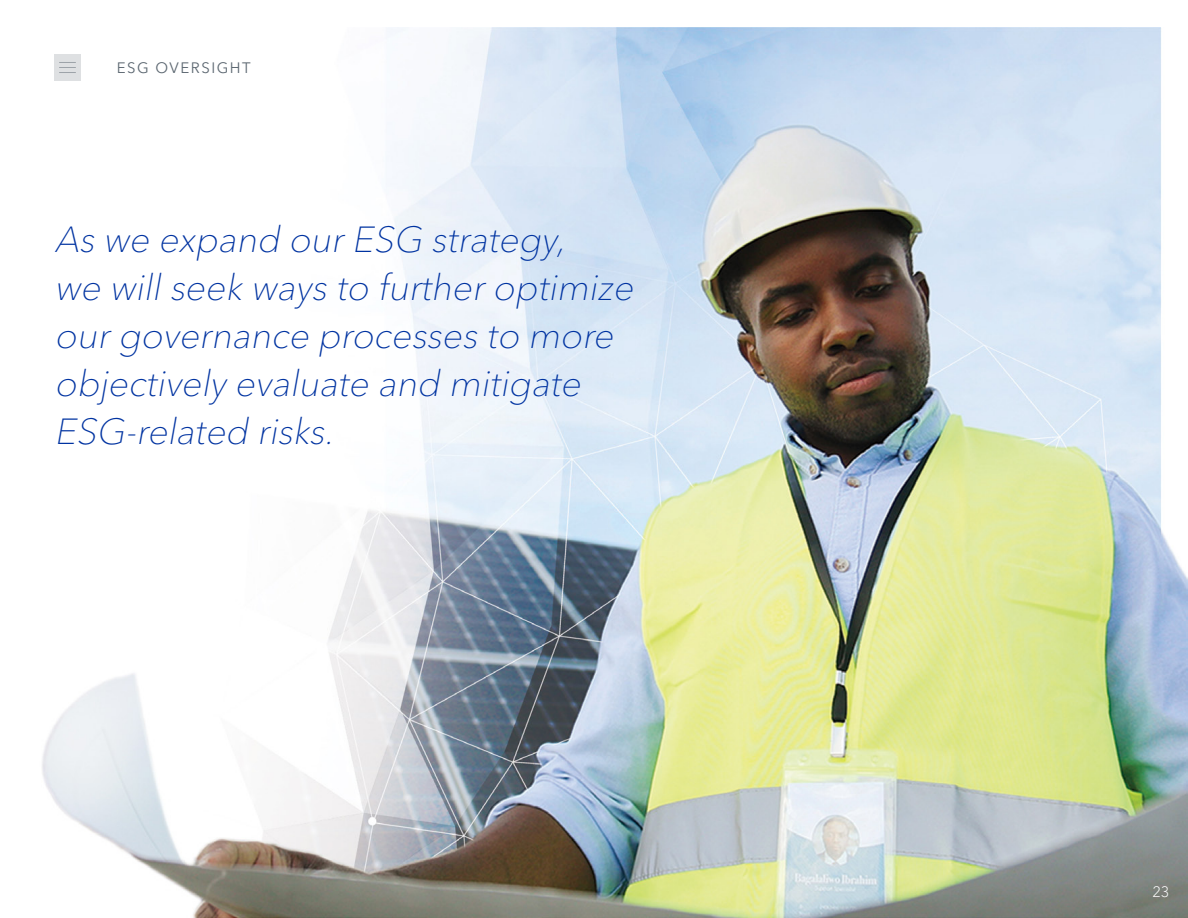
<style>
.page{position:relative;width:1188px;height:918px;background:#fff}
.page>*{position:absolute;margin:0;border:0;box-sizing:border-box;transform-origin:0 0}
.Body{font:italic 100 36px/48px "Avenir Nxt 2 W1 G";color:#0033a1}
.Body-2{font:15px "Avenir Nxt 2 W1 G";letter-spacing:.1em;color:#5b6670}
.t1{font:300 15px "Avenir Nxt 2 W1 G";color:#fff}
</style>
<div class="page">
<img style="left:42px;top:27px;width:1146px;height:891px">
<div style="left:54px;top:54px;width:27px;height:27px;background:#dee0e2"></div>
<svg style="left:59px;top:62px;width:17px;height:11px"></svg>
<p class="Body-2" style="left:117px;top:56px;width:135px">ESG OVERSIGHT</p>
<p class="Body" style="left:55px;top:212px;width:589px">Aswe expand ourESG strategy,<br>we willseekwaysto furtheroptimize ourgovernance processesto more objectivelyevaluate and mitigate<br>ESG-related risks.</p>
<p class="t1" style="left:1152px;top:879px;width:19px">23</p>
</div>
